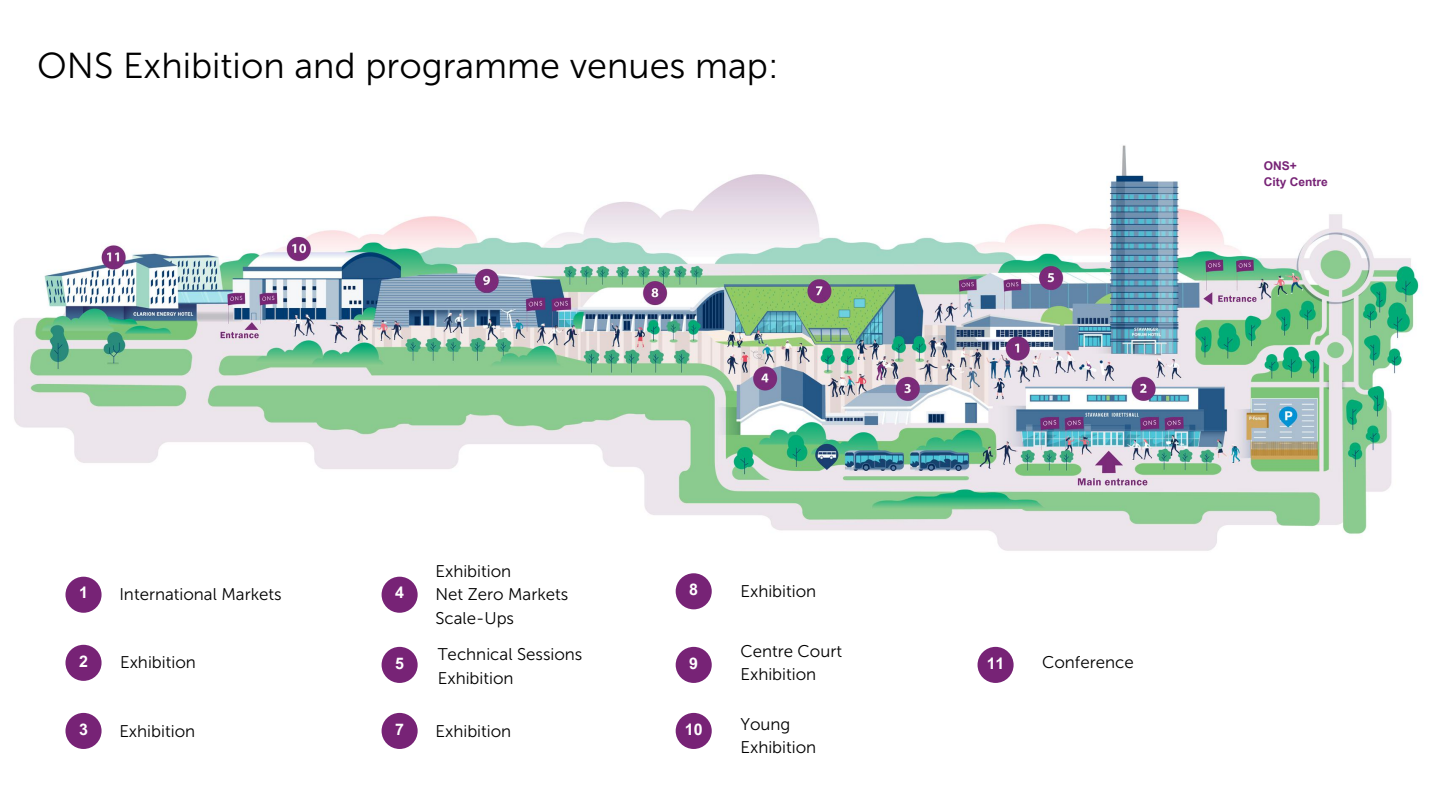
<style>
.page{position:relative;width:1440px;height:810px;background:#fff}
.page>*{position:absolute;margin:0;border:0;box-sizing:border-box;transform-origin:0 0}
.t1{font:36px "Museo Sans 300";color:#000}
.t2{font:16.9px/23.2px "Museo Sans 300";color:#000}
.t3{font:700 16px "Arial MT Pro";color:#fff}
.t4{font:700 12px/16.5px "Arial MT Pro";color:#772376}
</style>
<div class="page">
<div style="left:65px;top:577px;width:37px;height:36px;background:#772376;border-radius:50%"></div>
<div style="left:65px;top:713px;width:37px;height:36px;background:#772376;border-radius:50%"></div>
<div style="left:65px;top:645px;width:37px;height:36px;background:#772376;border-radius:50%"></div>
<div style="left:382px;top:577px;width:36px;height:36px;background:#772376;border-radius:50%"></div>
<div style="left:382px;top:647px;width:36px;height:36px;background:#772376;border-radius:50%"></div>
<div style="left:382px;top:713px;width:36px;height:36px;background:#772376;border-radius:50%"></div>
<div style="left:676px;top:573px;width:36px;height:36px;background:#772376;border-radius:50%"></div>
<div style="left:676px;top:647px;width:36px;height:36px;background:#772376;border-radius:50%"></div>
<div style="left:676px;top:713px;width:36px;height:36px;background:#772376;border-radius:50%"></div>
<div style="left:978px;top:647px;width:36px;height:36px;background:#772376;border-radius:50%"></div>
<img style="left:13px;top:145px;width:1406px;height:406px">
<h1 class="t1" style="left:37px;top:44px;width:743px">ONS Exhibition and programme venues map:</h1>
<p class="t4" style="left:1264px;top:159px;width:66px">ONS+<br>City Centre</p>
<p class="t3" style="left:79px;top:587px;width:10px">1</p>
<p class="t3" style="left:79px;top:655px;width:10px">2</p>
<p class="t2" style="left:119px;top:583px;width:164px">International Markets</p>
<p class="t2" style="left:120px;top:651px;width:77px">Exhibition</p>
<p class="t3" style="left:395px;top:587px;width:10px">4</p>
<p class="t3" style="left:395px;top:657px;width:10px">5</p>
<p class="t2" style="left:435px;top:560px;width:135px">Exhibition<br>Net Zero Markets<br>Scale-Ups</p>
<p class="t2" style="left:438px;top:643px;width:146px">Technical Sessions<br>Exhibition</p>
<p class="t3" style="left:689px;top:583px;width:10px">8</p>
<p class="t3" style="left:689px;top:657px;width:10px">9</p>
<p class="t2" style="left:740px;top:580px;width:77px">Exhibition</p>
<p class="t2" style="left:740px;top:639px;width:103px">Centre Court<br>Exhibition</p>
<p class="t3" style="left:987px;top:657px;width:19px">11</p>
<p class="t2" style="left:1042px;top:651px;width:93px">Conference</p>
<p class="t3" style="left:79px;top:723px;width:10px">3</p>
<p class="t2" style="left:119px;top:719px;width:77px">Exhibition</p>
<p class="t3" style="left:395px;top:723px;width:10px">7</p>
<p class="t2" style="left:435px;top:719px;width:77px">Exhibition</p>
<p class="t3" style="left:685px;top:723px;width:19px">10</p>
<p class="t2" style="left:740px;top:713px;width:77px">Young<br>Exhibition</p>
</div>
